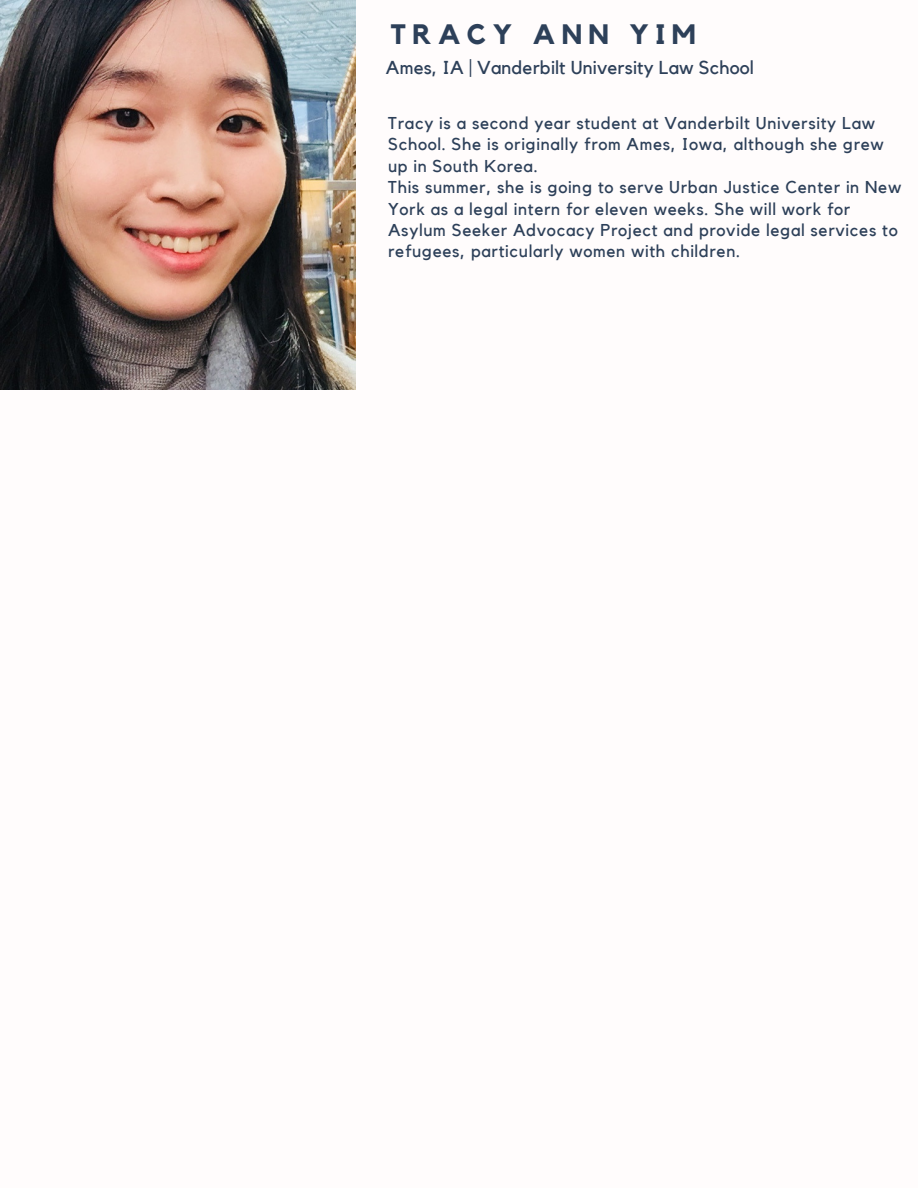
<style>
.page{position:relative;width:918px;height:1188px;background:#fff}
.page>*{position:absolute;margin:0;border:0;box-sizing:border-box;transform-origin:0 0}
.t1{font:700 28.05px "Kollektif";letter-spacing:.23em;color:#2d4059}
.t2{font:18.75px "Kollektif";letter-spacing:.01em;color:#2d4059}
.t3{font:17.1px/21.3px "Kollektif";letter-spacing:.04em;color:#2d4059}
</style>
<div class="page">
<img style="left:0;top:0;width:356px;height:390px">
<h1 class="t1" style="left:390px;top:21px;width:307px">TRACY ANN YIM</h1>
<p class="t2" style="left:386px;top:59px;width:370px">Ames, IA | Vanderbilt University Law School</p>
<p class="t3" style="left:388px;top:113px;width:515px">Tracy is a second year student at Vanderbilt University Law School. She is originally from Ames, Iowa, although she grew up in South Korea.<br>This summer, she is going to serve Urban Justice Center in New York as a legal intern for eleven weeks. She will work for Asylum Seeker Advocacy Project and provide legal services to refugees, particularly women with children.</p>
</div>
